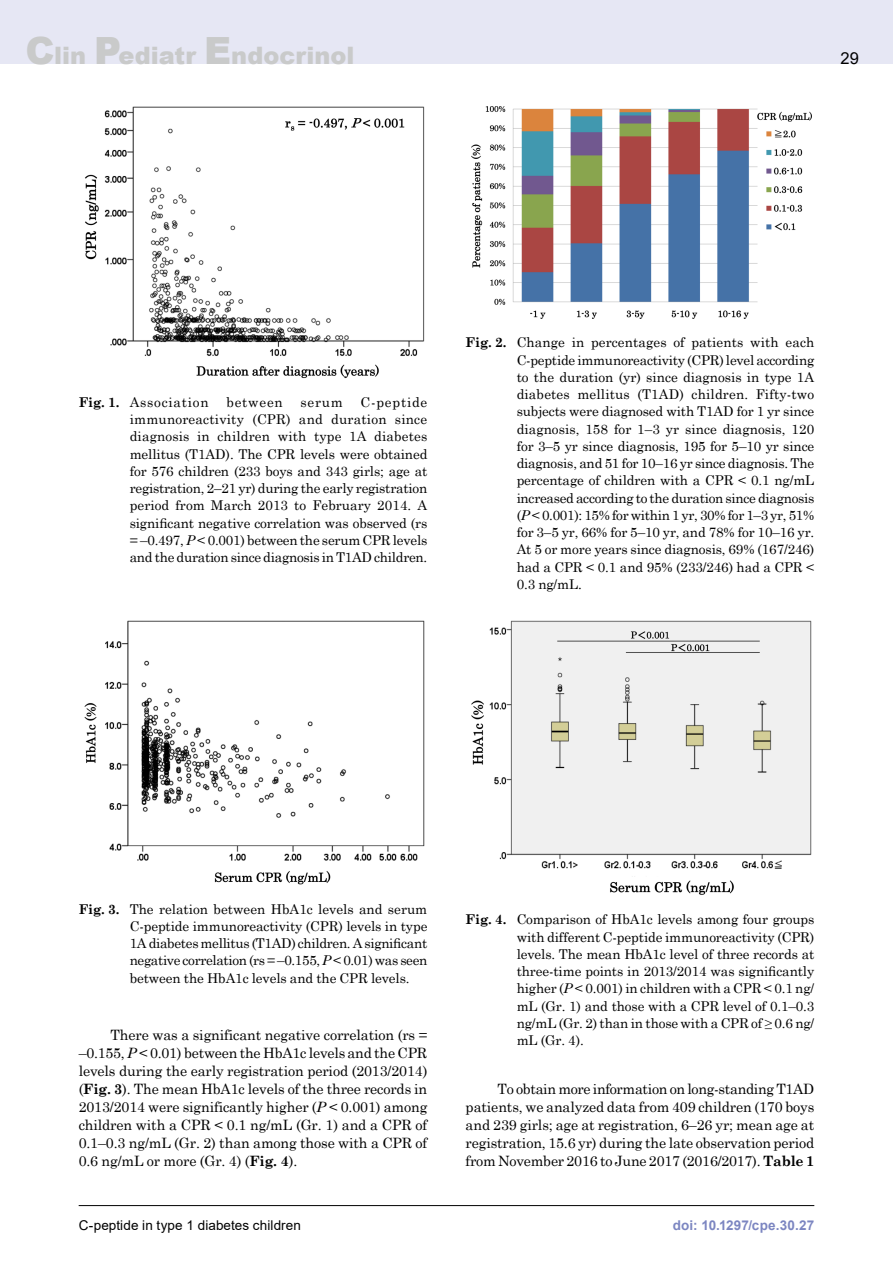
<style>
.page{position:relative;width:893px;height:1263px;background:#fff}
.page>*{position:absolute;margin:0;border:0;box-sizing:border-box;transform-origin:0 0}
.t1{font:900 24px "Arial";color:#c9caca}
.t2{font:16.5px "Arial";color:#000}
.t3{font:14.25px/18px "Century Schoolbook";letter-spacing:-.01em;color:#000;text-align:justify}
.t4{font:13.5px/17.2px "Century Schoolbook";letter-spacing:-.01em;color:#000;text-align:justify}
.t5{font:13.5px "Arial";letter-spacing:.005em;color:#000}
.t6{font:13.5px "Century Schoolbook";letter-spacing:.06em;color:#000}
.t7{font:700 13.5px "Arial";letter-spacing:.015em;color:#7c86c1}
.s1{font-size:37.5px}
.s2{font-weight:700}
.s3{font-style:italic}
</style>
<div class="page">
<div style="left:0;top:0;width:893px;height:64px;background:#e6e7f4"></div>
<hr style="left:79px;top:1205px;width:735px;height:1px;background:#000">
<img style="left:85px;top:106px;width:340px;height:272px">
<img style="left:471px;top:106px;width:340px;height:213px">
<img style="left:84px;top:621px;width:341px;height:264px">
<img style="left:471px;top:621px;width:340px;height:274px">
<h1 class="t1" style="left:26px;top:38px;width:330px"><span class="s1">C</span>lin <span class="s1">P</span>ediatr <span class="s1">E</span>ndocrinol</h1>
<p class="t2" style="left:840px;top:47px;width:20px">29</p>
<p class="t6" style="left:79px;top:391px;width:132px"><span class="s2">Fig. 1.</span> Association</p>
<p class="t6" style="left:226px;top:391px;width:58px">between</p>
<p class="t4" style="left:301px;top:392px;width:44px">serum</p>
<p class="t4" style="left:130px;top:392px;width:299px;text-indent:231px">C-peptide immunoreactivity (CPR) and duration since diagnosis in children with type 1A diabetes mellitus (T1AD). The CPR levels were obtained for 576 children (233 boys and 343 girls; age at registration, 2–21 yr) during the early registration period from March 2013 to February 2014. A significant negative correlation was observed (rs = –0.497, <span class="s3">P</span> &lt; 0.001) between the serum CPR levels and the duration since diagnosis in T1AD children.</p>
<p class="t4" style="left:517px;top:333px;width:299px;text-indent:-51px"><span class="s2">Fig. 2.</span> Change in percentages of patients with each C-peptide immunoreactivity (CPR) level according to the duration (yr) since diagnosis in type 1A diabetes mellitus (T1AD) children. Fifty-two subjects were diagnosed with T1AD for 1 yr since diagnosis, 158 for 1–3 yr since diagnosis, 120 for 3–5 yr since diagnosis, 195 for 5–10 yr since diagnosis, and 51 for 10–16 yr since diagnosis. The percentage of children with a CPR &lt; 0.1 ng/mL increased according to the duration since diagnosis (<span class="s3">P</span> &lt; 0.001): 15% for within 1 yr, 30% for 1–3 yr, 51% for 3–5 yr, 66% for 5–10 yr, and 78% for 10–16 yr.<br>At 5 or more years since diagnosis, 69% (167/246) had a CPR &lt; 0.1 and 95% (233/246) had a CPR &lt; 0.3 ng/mL.</p>
<p class="t4" style="left:130px;top:899px;width:299px;text-indent:-51px"><span class="s2">Fig. 3.</span> The relation between HbA1c levels and serum C-peptide immunoreactivity (CPR) levels in type 1A diabetes mellitus (T1AD) children. A significant negative correlation (rs = –0.155, <span class="s3">P</span> &lt; 0.01) was seen between the HbA1c levels and the CPR levels.</p>
<p class="t4" style="left:517px;top:910px;width:299px;text-indent:-51px"><span class="s2">Fig. 4.</span> Comparison of HbA1c levels among four groups with different C-peptide immunoreactivity (CPR) levels. The mean HbA1c level of three records at three-time points in 2013/2014 was significantly higher (<span class="s3">P</span> &lt; 0.001) in children with a CPR &lt; 0.1 ng/ mL (Gr. 1) and those with a CPR level of 0.1–0.3 ng/mL (Gr. 2) than in those with a CPR of ≥ 0.6 ng/ mL (Gr. 4).</p>
<p class="t3" style="left:79px;top:1024px;width:350px;text-indent:32px">There was a significant negative correlation (rs = –0.155, <span class="s3">P</span> &lt; 0.01) between the HbA1c levels and the CPR levels during the early registration period (2013/2014) (<span class="s2">Fig. 3</span>). The mean HbA1c levels of the three records in 2013/2014 were significantly higher (<span class="s3">P</span> &lt; 0.001) among children with a CPR &lt; 0.1 ng/mL (Gr. 1) and a CPR of 0.1–0.3 ng/mL (Gr. 2) than among those with a CPR of 0.6 ng/mL or more (Gr. 4) (<span class="s2">Fig. 4</span>).</p>
<p class="t3" style="left:466px;top:1078px;width:350px;text-indent:32px">To obtain more information on long-standing T1AD patients, we analyzed data from 409 children (170 boys and 239 girls; age at registration, 6–26 yr; mean age at registration, 15.6 yr) during the late observation period from November 2016 to June 2017 (2016/2017). <span class="s2">Table 1</span></p>
<p class="t5" style="left:79px;top:1216px;width:224px">C-peptide in type 1 diabetes children</p>
<p class="t7" style="left:673px;top:1216px;width:143px">doi: 10.1297/cpe.30.27</p>
</div>
